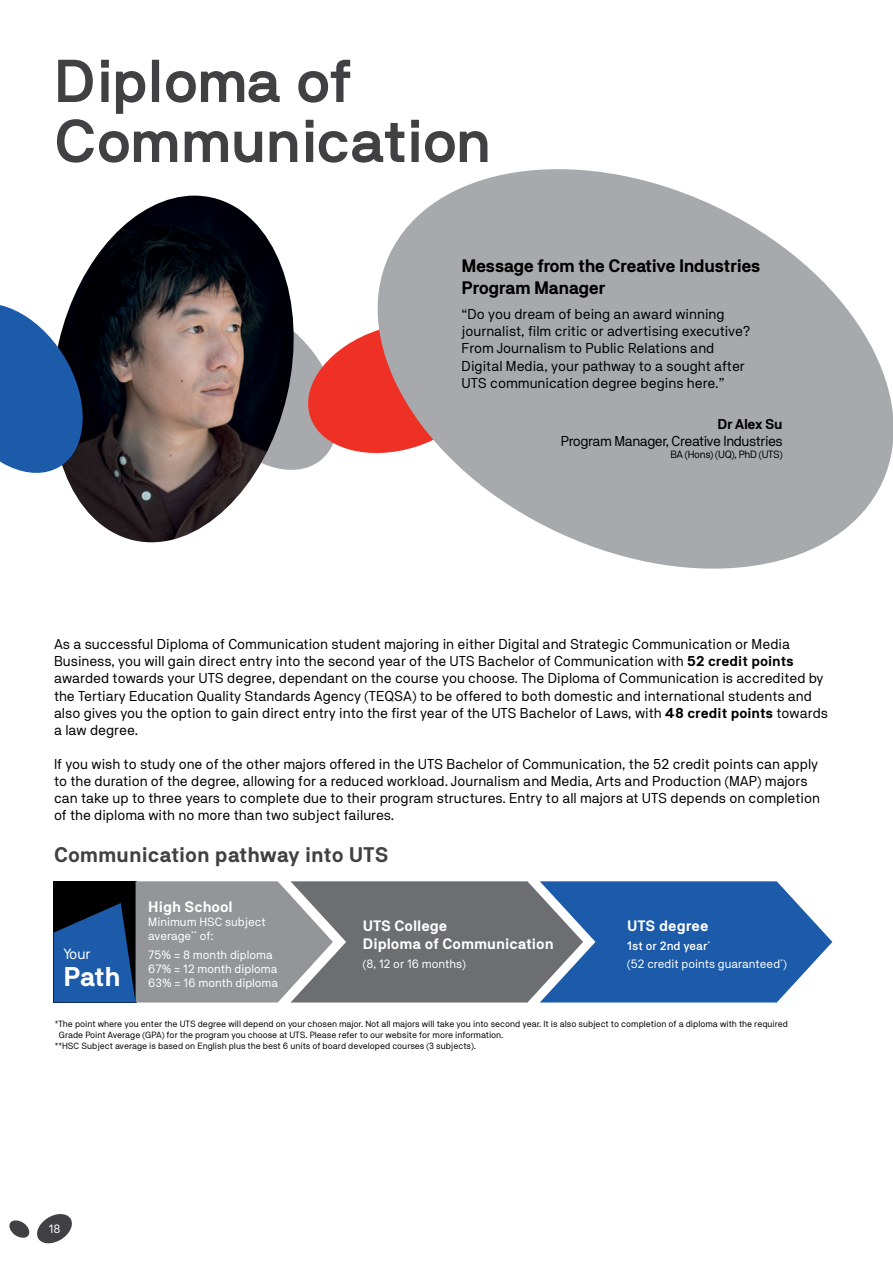
<style>
.page{position:relative;width:893px;height:1263px;background:#fff}
.page>*{position:absolute;margin:0;border:0;box-sizing:border-box;transform-origin:0 0}
.t1{font:700 60px/60px "NB International Pro";letter-spacing:-.01em;color:#414042}
.t2{font:700 27px "NB Akademie Std";color:#fff}
.t3{font:700 21px "NB Akademie Std";color:#414042}
.t4{font:700 18px/21.6px "NB Akademie Std";letter-spacing:-.03em;color:#000}
.t5{font:700 15px/18px "NB Akademie Std";color:#fff}
.t6{font:14.7px "NB Akademie Std";color:#fff}
.t7{font:14.25px/17.1px "NB Akademie Std";color:#000}
.t8{font:14.25px "NB Akademie Std";letter-spacing:-.03em;color:#000}
.t9{font:700 14.25px "NB Akademie Std";letter-spacing:-.03em;color:#000}
.t10{font:12px/14.4px "NB Akademie Std";color:#fff}
.t11{font:10.5px "NB Akademie Std";letter-spacing:-.03em;color:#000}
.t12{font:9px "NB Akademie Std";color:#000}
.s1{font-weight:700}
.s2{font-weight:500}
</style>
<div class="page">
<svg style="left:295px;top:332px;width:52px;height:138px"></svg>
<img style="left:70px;top:196px;width:225px;height:347px">
<svg style="left:347px;top:169px;width:546px;height:400px;fill:#a7a9ac"></svg>
<svg style="left:0;top:292px;width:90px;height:192px"></svg>
<svg style="left:54px;top:881px;width:778px;height:121px;background:#5d7594"></svg>
<svg style="left:9px;top:1214px;width:63px;height:30px"></svg>
<h1 class="t1" style="left:55px;top:50px;width:439px">Diploma of<br>Communication</h1>
<p class="t4" style="left:462px;top:255px;width:300px">Message from the Creative Industries<br>Program Manager</p>
<p class="t7" style="left:462px;top:306px;width:290px">“Do you dream of being an award winning journalist, film critic or advertising executive?<br>From Journalism to Public Relations and Digital Media, your pathway to a sought after UTS communication degree begins here.”</p>
<p class="t9" style="left:717px;top:415px;width:67px">Dr Alex Su</p>
<p class="t8" style="left:561px;top:432px;width:223px">Program Manager, Creative Industries</p>
<p class="t11" style="left:671px;top:448px;width:114px">BA (Hons) (UQ), PhD (UTS)</p>
<p class="t7" style="left:54px;top:636px;width:775px">As a successful Diploma of Communication student majoring in either Digital and Strategic Communication or Media Business, you will gain direct entry into the second year of the UTS Bachelor of Communication with <span class="s1">52 credit points </span>awarded towards your UTS degree, dependant on the course you choose. The Diploma of Communication is accredited by the Tertiary Education Quality Standards Agency (TEQSA) to be offered to both domestic and international students and also gives you the option to gain direct entry into the first year of the UTS Bachelor of Laws, with <span class="s1">48 credit points</span> towards a law degree.</p>
<p class="t7" style="left:54px;top:755px;width:767px">If you wish to study one of the other majors offered in the UTS Bachelor of Communication, the 52 credit points can apply to the duration of the degree, allowing for a reduced workload. Journalism and Media, Arts and Production (MAP) majors can take up to three years to complete due to their program structures. Entry to all majors at UTS depends on completion of the diploma with no more than two subject failures.</p>
<h3 class="t3" style="left:54px;top:843px;width:336px">Communication pathway into UTS</h3>
<p class="t6" style="left:64px;top:945px;width:29px">Your</p>
<h2 class="t2" style="left:64px;top:961px;width:58px">Path</h2>
<p class="t5" style="left:148px;top:897px;width:86px">High School</p>
<p class="t10" style="left:148px;top:914px;width:119px">Minimum HSC subject average<sup>**</sup> of:</p>
<p class="t10" style="left:148px;top:947px;width:132px">75% = 8 month diploma<br>67% = 12 month diploma<br>63% = 16 month diploma</p>
<p class="t5" style="left:363px;top:917px;width:193px">UTS College<br>Diploma of Communication</p>
<p class="t10" style="left:363px;top:956px;width:105px">(8, 12 or 16 months)</p>
<p class="t5" style="left:627px;top:917px;width:83px">UTS degree</p>
<p class="t10" style="left:627px;top:936px;width:161px;line-height:18.6px"><span class="s2">1st or 2nd year</span><sup>*<br></sup>(52 credit points guaranteed<sup>*</sup>)</p>
<p class="t12" style="left:55px;top:1019px;width:735px">*The point where you enter the UTS degree will depend on your chosen major. Not all majors will take you into second year. It is also subject to completion of a diploma with the required</p>
<p class="t12" style="left:59px;top:1030px;width:446px">Grade Point Average (GPA) for the program you choose at UTS. Please refer to our website for more information.</p>
<p class="t12" style="left:55px;top:1041px;width:423px">**HSC Subject average is based on English plus the best 6 units of board developed courses (3 subjects).</p>
<p class="t10" style="left:49px;top:1221px;width:13px">18</p>
</div>
